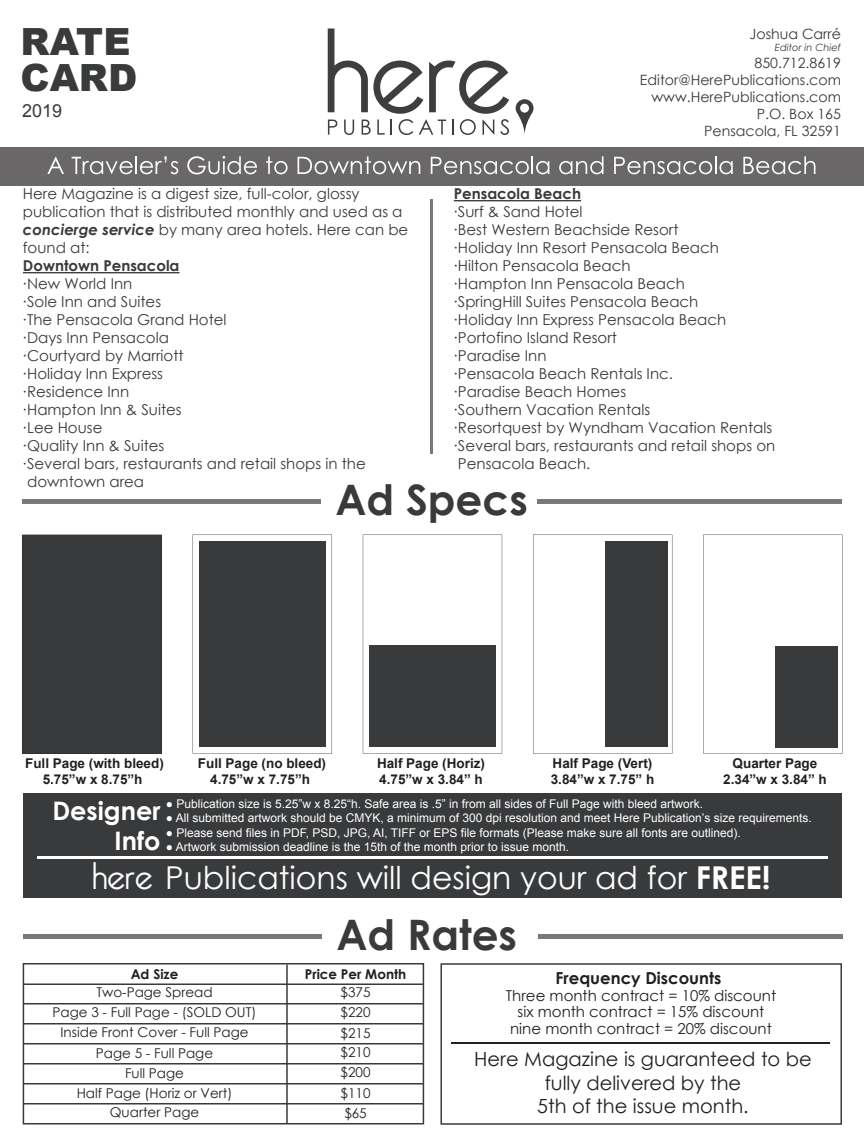
<style>
.page{position:relative;width:864px;height:1134px;background:#fff}
.page>*{position:absolute;margin:0;border:0;box-sizing:border-box;transform-origin:0 0}
.t1{font:700 42px "Century Gothic";color:#393a3c}
.t2{font:900 37.5px/36px "Arial";color:#393a3c}
.t3{font:31.5px "Century Gothic";color:#fff}
.t4{font:700 25.5px/30.6px "Century Gothic";color:#fff;text-align:right}
.t5{font:19.5px/23.4px "Century Gothic";color:#231f20;text-align:center}
.t6{font:18px "Arial";color:#393a3c}
.t7{font:700 16.5px "Century Gothic";color:#231f20}
.t8{font:15px/18px "Century Gothic";color:#393a3c}
.t9{font:15px/16.5px "Century Gothic";color:#231f20;text-align:center}
.t10{font:14.1px/17px "Century Gothic";color:#393a3c;text-align:right}
.t11{font:13.5px/20px "Century Gothic";color:#231f20;text-align:center}
.t12{font:700 13.5px/16.2px "Arial";color:#231f20;text-align:center}
.t13{font:700 13.5px/18px "Century Gothic";color:#231f20;text-align:center}
.t14{font:12px "Arial";color:#fff}
.t15{font:italic 9.9px "Century Gothic";color:#393a3c}
.s1{font-weight:700;font-style:italic}
.s2{font-weight:700}
.s3{font-family:"Bellerose";font-weight:300;font-size:37.5px}
.s4{font-weight:400}
</style>
<div class="page">
<svg style="left:516px;top:99px;width:18px;height:36px"></svg>
<svg style="left:328px;top:29px;width:181px;height:106px"></svg>
<div style="left:0;top:147px;width:864px;height:39px;background:#696767"></div>
<svg style="left:47px;top:157px;width:17px;height:17px"></svg>
<svg style="left:72px;top:156px;width:106px;height:18px"></svg>
<svg style="left:187px;top:156px;width:70px;height:18px"></svg>
<svg style="left:266px;top:157px;width:22px;height:17px"></svg>
<svg style="left:298px;top:157px;width:122px;height:17px"></svg>
<svg style="left:431px;top:156px;width:118px;height:18px"></svg>
<svg style="left:559px;top:156px;width:44px;height:18px"></svg>
<svg style="left:614px;top:156px;width:119px;height:18px"></svg>
<svg style="left:743px;top:156px;width:73px;height:18px"></svg>
<hr style="left:23px;top:272px;width:157px;height:1px;background:#393a3c">
<hr style="left:454px;top:200px;width:127px;height:1px;background:#393a3c">
<hr style="left:430px;top:199px;width:3px;height:255px;background:#393a3c">
<div style="left:22px;top:535px;width:140px;height:219px;background:#393a3c"></div>
<svg style="left:193px;top:535px;width:139px;height:219px"></svg>
<div style="left:199px;top:541px;width:126px;height:206px;background:#393a3c"></div>
<svg style="left:363px;top:535px;width:139px;height:219px"></svg>
<div style="left:369px;top:645px;width:127px;height:102px;background:#393a3c"></div>
<svg style="left:533px;top:535px;width:139px;height:219px"></svg>
<div style="left:605px;top:541px;width:62px;height:206px;background:#393a3c"></div>
<svg style="left:703px;top:535px;width:140px;height:219px"></svg>
<div style="left:775px;top:646px;width:62px;height:102px;background:#393a3c"></div>
<div style="left:22px;top:499px;width:299px;height:5px;background:#78797a"></div>
<div style="left:537px;top:499px;width:305px;height:5px;background:#78797a"></div>
<div style="left:23px;top:934px;width:299px;height:5px;background:#78797a"></div>
<div style="left:538px;top:934px;width:304px;height:5px;background:#78797a"></div>
<div style="left:23px;top:794px;width:818px;height:104px;background:#393a3c"></div>
<hr style="left:38px;top:856px;width:790px;height:3px;background:#fff">
<div style="left:23px;top:963px;width:401px;height:161px;background:#fff;border:1px solid #393a3c"></div>
<div style="left:440px;top:963px;width:402px;height:162px;background:#fff;border:1px solid #393a3c"></div>
<hr style="left:23px;top:1003px;width:400px;height:1px;background:#393a3c">
<hr style="left:23px;top:983px;width:400px;height:2px;background:#393a3c">
<hr style="left:23px;top:1023px;width:400px;height:1px;background:#393a3c">
<hr style="left:23px;top:1043px;width:401px;height:2px;background:#393a3c">
<hr style="left:23px;top:1063px;width:400px;height:1px;background:#393a3c">
<hr style="left:24px;top:1083px;width:399px;height:1px;background:#393a3c">
<hr style="left:24px;top:1103px;width:399px;height:2px;background:#393a3c">
<hr style="left:286px;top:964px;width:2px;height:160px;background:#393a3c">
<hr style="left:451px;top:1042px;width:379px;height:2px;background:#231f20">
<p class="t2" style="left:21px;top:23px;width:118px">RATE<br>CARD</p>
<p class="t6" style="left:22px;top:99px;width:42px">2019</p>
<p class="t10" style="left:750px;top:25px;width:93px">Joshua Carré</p>
<p class="t15" style="left:775px;top:40px;width:68px">Editor in Chief</p>
<p class="t10" style="left:640px;top:54px;width:203px">850.712.8619<br>Editor@HerePublications.com www.HerePublications.com<br>P.O. Box 165<br>Pensacola, FL 32591</p>
<p class="t8" style="left:23px;top:185px;width:387px">Here Magazine is a digest size, full-color, glossy publication that is distributed monthly and used as a <span class="s1">concierge service</span> by many area hotels. Here can be found at:<br><span class="s2">Downtown Pensacola<br></span>∙New World Inn<br>∙Sole Inn and Suites<br>∙The Pensacola Grand Hotel<br>∙Days Inn Pensacola<br>∙Courtyard by Marriott<br>∙Holiday Inn Express<br>∙Residence Inn<br>∙Hampton Inn &amp; Suites<br>∙Lee House<br>∙Quality Inn &amp; Suites<br>∙Several bars, restaurants and retail shops in the downtown area</p>
<p class="t8" style="left:454px;top:185px;width:323px"><span class="s2">Pensacola Beach<br></span>∙Surf &amp; Sand Hotel<br>∙Best Western Beachside Resort<br>∙Holiday Inn Resort Pensacola Beach<br>∙Hilton Pensacola Beach<br>∙Hampton Inn Pensacola Beach<br>∙SpringHill Suites Pensacola Beach<br>∙Holiday Inn Express Pensacola Beach ∙Portofino Island Resort<br>∙Paradise Inn<br>∙Pensacola Beach Rentals Inc.<br>∙Paradise Beach Homes<br>∙Southern Vacation Rentals<br>∙Resortquest by Wyndham Vacation Rentals ∙Several bars, restaurants and retail shops on<br>Pensacola Beach.</p>
<p class="t1" style="left:335px;top:467px;width:194px">Ad Specs</p>
<p class="t12" style="left:25px;top:755px;width:140px">Full Page (with bleed)<br>5.75”w x 8.75”h</p>
<p class="t12" style="left:198px;top:755px;width:130px">Full Page (no bleed)<br>4.75”w x 7.75”h</p>
<p class="t12" style="left:377px;top:755px;width:110px;text-align:left">Half Page (Horiz)<br>4.75”w x 3.84” h</p>
<p class="t12" style="left:551px;top:755px;width:105px;text-align:left">Half Page (Vert)<br>3.84”w x 7.75” h</p>
<p class="t12" style="left:723px;top:755px;width:105px">Quarter Page<br>2.34”w x 3.84” h</p>
<p class="t14" style="left:166px;top:796px;width:539px">● Publication size is 5.25”w x 8.25“h. Safe area is .5” in from all sides of Full Page with bleed artwork.</p>
<p class="t14" style="left:166px;top:810px;width:647px">● All submitted artwork should be CMYK, a minimum of 300 dpi resolution and meet Here Publication’s size requirements.</p>
<p class="t14" style="left:166px;top:825px;width:577px">● Please send files in PDF, PSD, JPG, AI, TIFF or EPS file formats (Please make sure all fonts are outlined).</p>
<p class="t14" style="left:166px;top:839px;width:405px">● Artwork submission deadline is the 15th of the month prior to issue month.</p>
<p class="t4" style="left:52px;top:794px;width:110px">Designer<br>Info</p>
<p class="t3" style="left:93px;top:855px;width:680px"><span class="s3">here</span> Publications will design your ad for <span class="s2">FREE!</span></p>
<p class="t11" style="left:96px;top:965px;width:118px;line-height:18.5px"><span class="s2">Ad Size<br></span>Two-Page Spread</p>
<p class="t11" style="left:53px;top:1002px;width:205px">Page 3 - Full Page - (SOLD OUT)<br>Inside Front Cover - Full Page<br>Page 5 - Full Page<br>Full Page<br>Half Page (Horiz or Vert)<br>Quarter Page</p>
<p class="t1" style="left:336px;top:902px;width:182px">Ad Rates</p>
<p class="t13" style="left:305px;top:965px;width:103px">Price Per Month <span class="s4">$375</span></p>
<p class="t11" style="left:341px;top:1002px;width:31px;text-align:justify">$220 $215 $210 $200 $110 $65</p>
<p class="t7" style="left:556px;top:965px;width:167px">Frequency Discounts</p>
<p class="t9" style="left:506px;top:987px;width:272px">Three month contract = 10% discount six month contract = 15% discount nine month contract = 20% discount</p>
<p class="t5" style="left:474px;top:1047px;width:339px">Here Magazine is guaranteed to be fully delivered by the<br>5th of the issue month.</p>
</div>
